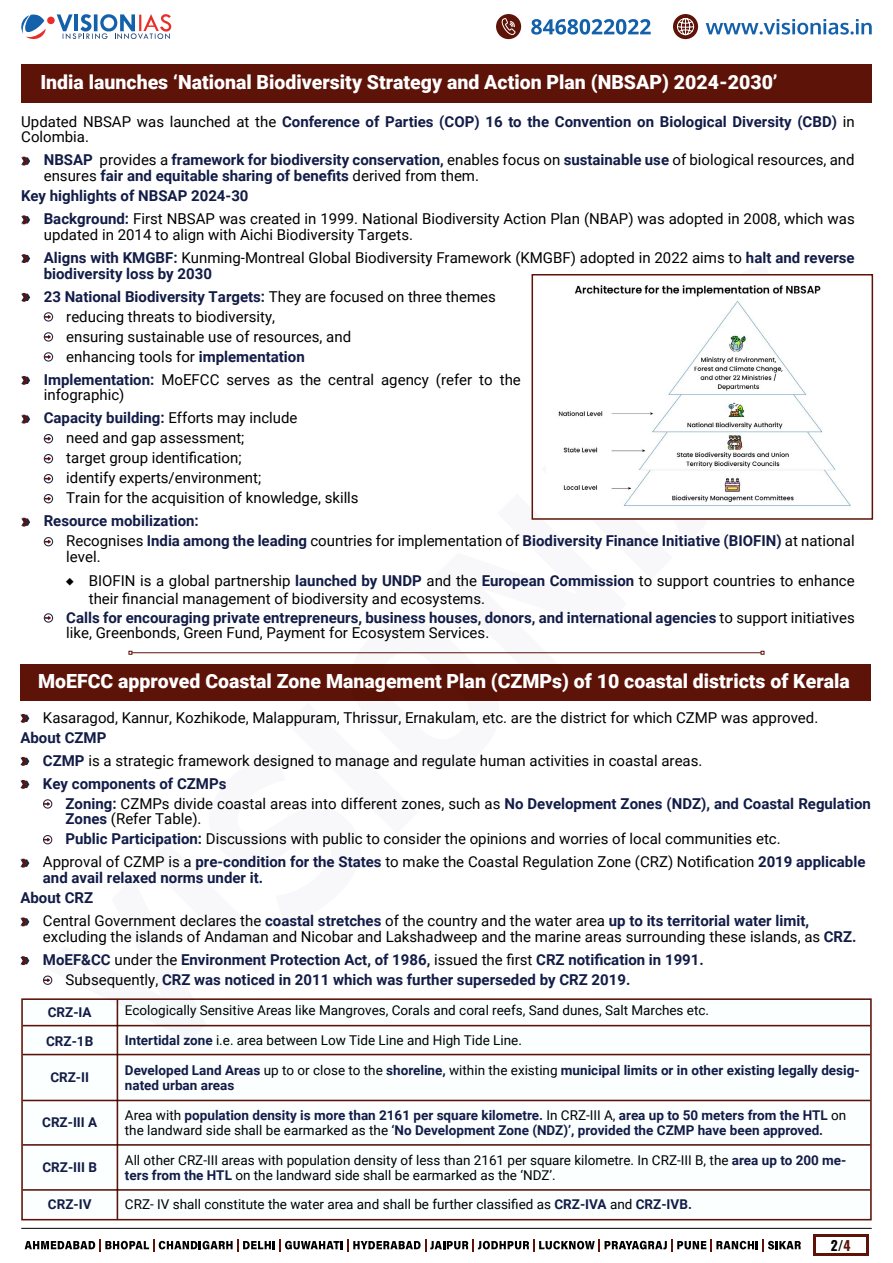
<style>
.page{position:relative;width:893px;height:1263px;background:#fff}
.page>*{position:absolute;margin:0;border:0;box-sizing:border-box;transform-origin:0 0}
.t1{font:900 19.5px "Roboto";color:#fff}
.t2{font:15px/20px "Roboto";color:#000}
.t3{font:700 15px/20px "Roboto";color:#121c47}
.t4{font:13.5px/15px "Roboto";color:#000}
.t5{font:700 13.5px/15px "Roboto";color:#121c47}
.t6{font:700 13.5px "Oswald";color:#000}
.s1{font-weight:400;color:#000}
.s2{font-weight:700;color:#121c47}
.s3{font-family:"Proxima Nova";font-weight:700}
.s4{color:#5d1308}
</style>
<div class="page">
<svg style="left:25px;top:1239px;width:776px;height:12px"></svg>
<div style="left:813px;top:1234px;width:55px;height:22px;background:#5d1308"></div>
<div style="left:816px;top:1237px;width:49px;height:16px;background:#fff"></div>
<svg style="left:20px;top:714px;width:9px;height:9px"></svg>
<svg style="left:20px;top:757px;width:9px;height:9px"></svg>
<svg style="left:20px;top:780px;width:9px;height:9px"></svg>
<svg style="left:43px;top:799px;width:9px;height:10px"></svg>
<svg style="left:43px;top:835px;width:9px;height:9px"></svg>
<svg style="left:20px;top:859px;width:9px;height:8px"></svg>
<svg style="left:20px;top:917px;width:9px;height:9px"></svg>
<svg style="left:20px;top:956px;width:9px;height:9px"></svg>
<svg style="left:43px;top:975px;width:9px;height:10px"></svg>
<svg style="left:21px;top:157px;width:9px;height:8px"></svg>
<svg style="left:21px;top:215px;width:9px;height:9px"></svg>
<svg style="left:21px;top:254px;width:9px;height:9px"></svg>
<svg style="left:21px;top:293px;width:9px;height:9px"></svg>
<svg style="left:44px;top:312px;width:9px;height:10px"></svg>
<svg style="left:44px;top:332px;width:9px;height:10px"></svg>
<svg style="left:44px;top:352px;width:9px;height:10px"></svg>
<svg style="left:21px;top:376px;width:9px;height:9px"></svg>
<svg style="left:21px;top:415px;width:9px;height:8px"></svg>
<svg style="left:44px;top:434px;width:9px;height:9px"></svg>
<svg style="left:44px;top:454px;width:9px;height:9px"></svg>
<svg style="left:44px;top:474px;width:9px;height:9px"></svg>
<svg style="left:44px;top:494px;width:9px;height:9px"></svg>
<svg style="left:21px;top:518px;width:9px;height:8px"></svg>
<svg style="left:44px;top:537px;width:9px;height:9px"></svg>
<svg style="left:44px;top:613px;width:9px;height:10px"></svg>
<hr style="left:132px;top:652px;width:629px;height:1px;background:#5c1208">
<div style="left:21px;top:64px;width:851px;height:39px;background:#5d1308"></div>
<div style="left:20px;top:664px;width:851px;height:36px;background:#5d1308"></div>
<div style="left:21px;top:998px;width:851px;height:222px;background:#fbffff;border:2px solid #5d1308"></div>
<hr style="left:117px;top:1000px;width:1px;height:219px;background:#5d1308">
<hr style="left:23px;top:1025px;width:847px;height:1px;background:#5d1308">
<hr style="left:23px;top:1054px;width:847px;height:1px;background:#5d1308">
<hr style="left:23px;top:1100px;width:847px;height:1px;background:#5d1308">
<hr style="left:23px;top:1144px;width:847px;height:2px;background:#5d1308">
<hr style="left:23px;top:1189px;width:847px;height:2px;background:#5d1308">
<img style="left:558px;top:285px;width:293px;height:222px">
<div style="left:531px;top:274px;width:342px;height:246px;border:2px solid #5d1308"></div>
<hr style="left:21px;top:1228px;width:851px;height:1px;background:#000">
<svg style="left:21px;top:14px;width:25px;height:25px"></svg>
<svg style="left:57px;top:14px;width:114px;height:25px"></svg>
<div style="left:47px;top:17px;width:8px;height:7px;background:#e82e26;border-radius:50%"></div>
<svg style="left:531px;top:19px;width:120px;height:16px"></svg>
<svg style="left:706px;top:19px;width:166px;height:16px"></svg>
<div style="left:496px;top:14px;width:25px;height:25px;background:#5d1308;border-radius:50%"></div>
<svg style="left:501px;top:18px;width:15px;height:17px"></svg>
<div style="left:673px;top:14px;width:25px;height:25px;background:#5d1308;border-radius:50%"></div>
<svg style="left:676px;top:18px;width:19px;height:17px"></svg>
<h1 class="t1" style="left:40px;top:68px;width:739px">India launches ‘National Biodiversity Strategy and Action Plan (NBSAP) 2024-2030’</h1>
<p class="t3" style="left:21px;top:113px;width:835px;line-height:15.8px"><span class="s1">Updated NBSAP was launched at the</span> Conference of Parties (COP) 16 to the Convention on Biological Diversity (CBD) <span class="s1">in<br>Colombia.</span></p>
<p class="t3" style="left:44px;top:152px;width:812px;line-height:15.8px">NBSAP <span class="s1">provides a</span> framework for biodiversity conservation, <span class="s1">enables focus on</span> sustainable use <span class="s1">of biological resources, and ensures</span> fair and equitable sharing of benefits <span class="s1">derived from them.</span></p>
<p class="t2" style="left:44px;top:184px;width:812px;line-height:23px;text-indent:-23px"><span class="s2">Key highlights of NBSAP 2024-30<br>Background:</span> First NBSAP was created in 1999. National Biodiversity Action Plan (NBAP) was adopted in 2008, which was</p>
<p class="t2" style="left:44px;top:222px;width:812px;line-height:23px">updated in 2014 to align with Aichi Biodiversity Targets.<br><span class="s2">Aligns with KMGBF:</span> Kunming-Montreal Global Biodiversity Framework (KMGBF) adopted in 2022 aims to <span class="s2">halt and reverse</span></p>
<p class="t3" style="left:44px;top:261px;width:454px;line-height:23px">biodiversity loss by 2030<br>23 National Biodiversity Targets: <span class="s1">They are focused on three themes</span></p>
<p class="t2" style="left:66px;top:306px;width:286px">reducing threats to biodiversity,<br>ensuring sustainable use of resources, and enhancing tools for <span class="s2">implementation</span></p>
<p class="t2" style="left:44px;top:371px;width:479px;line-height:15.8px"><span class="s2">Implementation:</span> MoEFCC serves as the central agency (refer to the infographic)</p>
<p class="t2" style="left:66px;top:407px;width:294px;text-indent:-23px"><span class="s2">Capacity building:</span> Efforts may include<br>need and gap assessment;<br>target group identification;<br>identify experts/environment;<br>Train for the acquisition of knowledge, skills</p>
<p class="t3" style="left:66px;top:510px;width:790px;text-indent:-23px">Resource mobilization:<br><span class="s1">Recognises</span> India among the leading <span class="s1">countries for implementation of</span> Biodiversity Finance Initiative (BIOFIN) <span class="s1">at national</span></p>
<p class="t2" style="left:66px;top:544px;width:790px;line-height:23.7px">level.<br><span class="s3">♦</span> BIOFIN is a global partnership <span class="s2">launched by UNDP</span> and the <span class="s2">European Commission</span> to support countries to enhance</p>
<p class="t3" style="left:66px;top:589px;width:790px;line-height:18.8px;text-indent:22px"><span class="s1">their financial management of biodiversity and ecosystems.<br></span>Calls for encouraging private entrepreneurs, business houses, donors, and international agencies <span class="s1">to support initiatives</span></p>
<p class="t2" style="left:66px;top:622px;width:424px">like, Greenbonds, Green Fund, Payment for Ecosystem Services.</p>
<h1 class="t1" style="left:38px;top:667px;width:813px">MoEFCC approved Coastal Zone Management Plan (CZMPs) of 10 coastal districts of Kerala</h1>
<p class="t2" style="left:43px;top:707px;width:777px">Kasaragod, Kannur, Kozhikode, Malappuram, Thrissur, Ernakulam, etc. are the district for which CZMP was approved.</p>
<p class="t2" style="left:43px;top:725px;width:661px;line-height:23px;text-indent:-22px"><span class="s2">About CZMP<br>CZMP</span> is a strategic framework designed to manage and regulate human activities in coastal areas.<br><span class="s2">Key components of CZMPs</span></p>
<p class="t2" style="left:65px;top:795px;width:807px;line-height:15.8px"><span class="s2">Zoning:</span> CZMPs divide coastal areas into different zones, such as <span class="s2">No Development Zones (NDZ), and Coastal Regulation<br>Zones</span> (Refer Table).</p>
<p class="t2" style="left:43px;top:827px;width:824px;line-height:23px;text-indent:23px"><span class="s2">Public Participation:</span> Discussions with public to consider the opinions and worries of local communities etc.<br>Approval of CZMP is a <span class="s2">pre-condition for the States</span> to make the Coastal Regulation Zone (CRZ) Notification <span class="s2">2019 applicable</span></p>
<p class="t3" style="left:20px;top:867px;width:244px;text-indent:22px">and avail relaxed norms under it.<br>About CRZ</p>
<p class="t2" style="left:43px;top:912px;width:815px;line-height:15.8px">Central Government declares the <span class="s2">coastal stretches</span> of the country and the water area <span class="s2">up to its territorial water limit, </span>excluding the islands of Andaman and Nicobar and Lakshadweep and the marine areas surrounding these islands, as <span class="s2">CRZ.</span></p>
<p class="t3" style="left:65px;top:949px;width:640px;text-indent:-23px">MoEF&amp;CC <span class="s1">under the</span> Environment Protection Act, of 1986, <span class="s1">issued the first</span> CRZ notification in 1991.<br><span class="s1">Subsequently,</span> CRZ was noticed in 2011 which was further superseded by CRZ 2019.</p>
<p class="t5" style="left:48px;top:1004px;width:46px">CRZ-IA</p>
<p class="t5" style="left:46px;top:1033px;width:49px">CRZ-1B</p>
<p class="t5" style="left:50px;top:1069px;width:40px">CRZ-II</p>
<p class="t5" style="left:42px;top:1114px;width:57px">CRZ-III A</p>
<p class="t5" style="left:42px;top:1159px;width:56px">CRZ-III B</p>
<p class="t5" style="left:48px;top:1197px;width:45px">CRZ-IV</p>
<p class="t4" style="left:125px;top:1002px;width:586px">Ecologically Sensitive Areas like Mangroves, Corals and coral reefs, Sand dunes, Salt Marches etc.</p>
<p class="t4" style="left:125px;top:1032px;width:399px"><span class="s2">Intertidal zone</span> i.e. area between Low Tide Line and High Tide Line.</p>
<p class="t5" style="left:125px;top:1062px;width:736px">Developed Land Areas <span class="s1">up to or close to the</span> shoreline, <span class="s1">within the existing</span> municipal limits or in other existing legally desig&shy;nated urban areas</p>
<p class="t5" style="left:125px;top:1107px;width:723px"><span class="s1">Area with</span> population density is more than 2161 per square kilometre. <span class="s1">In CRZ-III A,</span> area up to 50 meters from the HTL <span class="s1">on the landward side shall be earmarked as the</span> ‘No Development Zone (NDZ)’, provided the CZMP have been approved.</p>
<p class="t4" style="left:125px;top:1152px;width:723px">All other CRZ-III areas with population density of less than 2161 per square kilometre. In CRZ-III B, the <span class="s2">area up to 200 me&shy;ters from the HTL</span> on the landward side shall be earmarked as the ‘NDZ’.</p>
<p class="t4" style="left:125px;top:1196px;width:568px">CRZ- IV shall constitute the water area and shall be further classified as <span class="s2">CRZ-IVA</span> and <span class="s2">CRZ-IVB.</span></p>
<p class="t6" style="left:831px;top:1238px;width:21px">2/<span class="s4">4</span></p>
</div>
